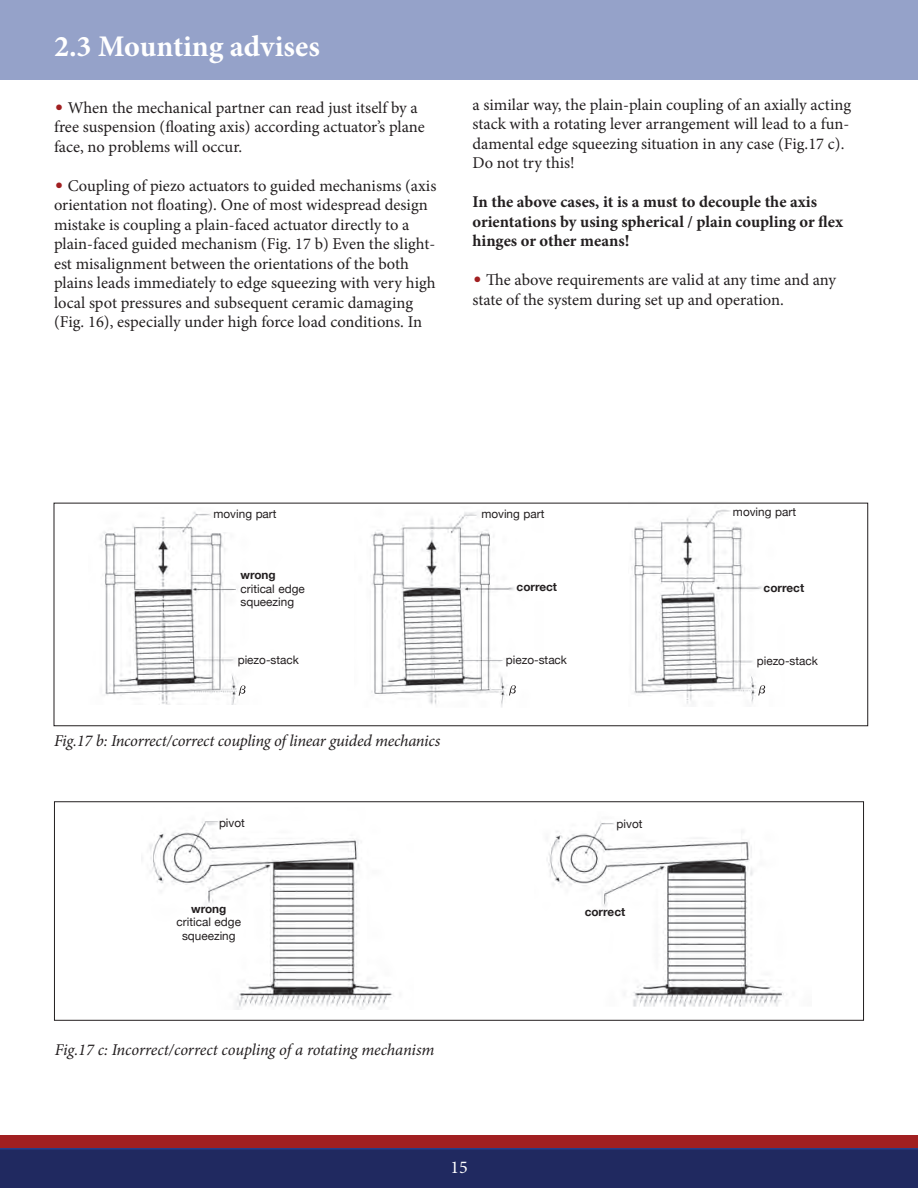
<style>
.page{position:relative;width:918px;height:1188px;background:#fff}
.page>*{position:absolute;margin:0;border:0;box-sizing:border-box;transform-origin:0 0}
.t1{font:700 30px "Minion Pro";color:#fff}
.t2{font:18px "Minion Pro";color:#fff}
.t3{font:16.5px/19.5px "Minion Pro";color:#231f20}
.t4{font:700 16.5px/19.5px "Minion Pro";color:#231f20}
.t5{font:italic 16.5px "Minion Pro";letter-spacing:-.015em;color:#231f20}
.t6{font:11.7px/13.5px "Helvetica Neue";color:#231f20}
.t7{font:700 11.7px "Helvetica Neue";color:#231f20}
.s1{font-family:"Optima";font-weight:700;color:#a11f21}
.s2{font-weight:700}
</style>
<div class="page">
<div style="left:0;top:1148px;width:918px;height:40px;background:#202960"></div>
<div style="left:0;top:1136px;width:918px;height:12px;background:#a11f21"></div>
<div style="left:1px;top:0;width:917px;height:79px;background:#95a2c9"></div>
<img style="left:100px;top:511px;width:139px;height:193px">
<img style="left:371px;top:512px;width:143px;height:195px">
<img style="left:628px;top:502px;width:156px;height:202px">
<div style="left:214px;top:510px;width:139px;height:22px;background:#fff"></div>
<svg style="left:239px;top:685px;width:7px;height:11px"></svg>
<svg style="left:509px;top:685px;width:256px;height:10px"></svg>
<div style="left:54px;top:801px;width:810px;height:220px;border:1px solid #231f20"></div>
<img style="left:149px;top:821px;width:244px;height:189px">
<img style="left:548px;top:821px;width:236px;height:186px">
<div style="left:54px;top:503px;width:814px;height:223px;border:1px solid #231f20"></div>
<p class="t1" style="left:54px;top:25px;width:267px">2.3 Mounting advises</p>
<p class="t3" style="left:54px;top:98px;width:372px"><span class="s1">•</span> When the mechanical partner can read just itself by a free suspension (floating axis) according actuator’s plane face, no problems will occur.</p>
<p class="t3" style="left:54px;top:176px;width:384px"><span class="s1">•</span> Coupling of piezo actuators to guided mechanisms (axis orientation not floating). One of most widespread design mistake is coupling a plain-faced actuator directly to a plain-faced guided mechanism (Fig. 17 b) Even the slight&shy;est misalignment between the orientations of the both plains leads immediately to edge squeezing with very high local spot pressures and subsequent ceramic damaging (Fig. 16), especially under high force load conditions. In</p>
<p class="t3" style="left:473px;top:95px;width:380px;text-align:justify">a similar way, the plain-plain coupling of an axially acting stack with a rotating lever arrangement will lead to a fun&shy;damental edge squeezing situation in any case (Fig.17 c).</p>
<p class="t3" style="left:473px;top:153px;width:104px">Do not try this!</p>
<p class="t4" style="left:473px;top:192px;width:346px">In the above cases, it is a must to decouple the axis</p>
<p class="t4" style="left:473px;top:211px;width:372px">orientations by using spherical / plain coupling or flex hinges or other means!</p>
<p class="t3" style="left:473px;top:270px;width:365px"><span class="s1">•</span> The above requirements are valid at any time and any state of the system during set up and operation.</p>
<p class="t6" style="left:214px;top:507px;width:65px">moving part</p>
<p class="t6" style="left:241px;top:568px;width:66px"><span class="s2">wrong </span>critical edge squeezing</p>
<p class="t6" style="left:238px;top:653px;width:63px">piezo-stack</p>
<p class="t5" style="left:54px;top:729px;width:388px">Fig.17 b: Incorrect/correct coupling of linear guided mechanics</p>
<p class="t6" style="left:481px;top:507px;width:65px">moving part</p>
<p class="t6" style="left:733px;top:505px;width:65px">moving part</p>
<p class="t7" style="left:517px;top:580px;width:42px">correct</p>
<p class="t7" style="left:764px;top:581px;width:42px">correct</p>
<p class="t6" style="left:506px;top:652px;width:63px">piezo-stack</p>
<p class="t6" style="left:757px;top:654px;width:63px">piezo-stack</p>
<p class="t6" style="left:219px;top:815px;width:27px">pivot</p>
<p class="t6" style="left:617px;top:817px;width:27px">pivot</p>
<p class="t6" style="left:177px;top:902px;width:66px;text-align:center"><span class="s2">wrong </span>critical edge squeezing</p>
<p class="t7" style="left:585px;top:904px;width:42px">correct</p>
<p class="t5" style="left:55px;top:1038px;width:381px">Fig.17 c: Incorrect/correct coupling of a rotating mechanism</p>
<p class="t2" style="left:450px;top:1156px;width:19px">15</p>
</div>
